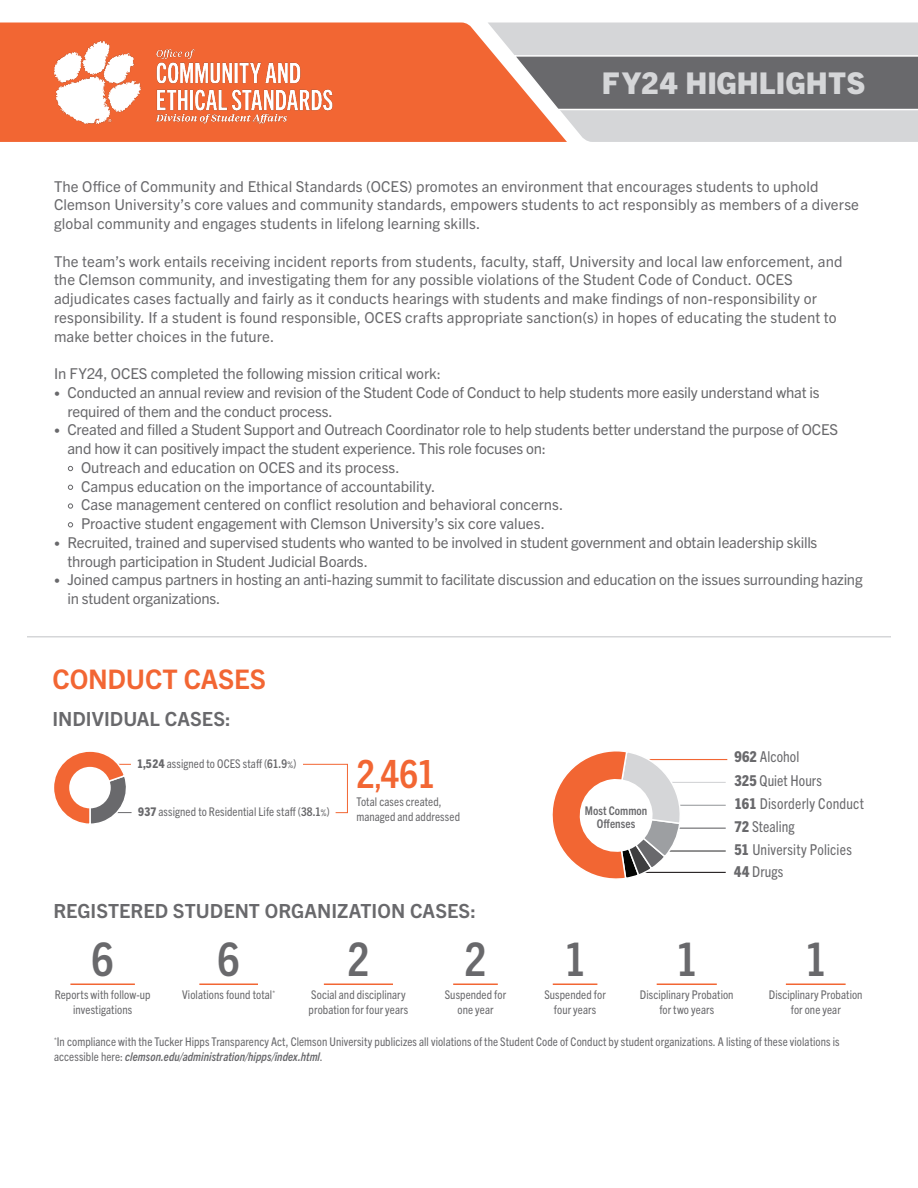
<style>
.page{position:relative;width:918px;height:1188px;background:#fff}
.page>*{position:absolute;margin:0;border:0;box-sizing:border-box;transform-origin:0 0}
.t1{font:700 condensed 46.5px "Trade Gothic Next LT Pro";color:#69696c}
.t2{font:700 condensed 39px "Trade Gothic Next LT Pro";color:#f26633}
.t3{font:800 30px "Trade Gothic Next LT Pro";letter-spacing:.01em;color:#d5d6d8}
.t4{font:700 27px "Trade Gothic Next LT Pro";letter-spacing:-.01em;color:#f26633}
.t5{font:700 19.5px "Trade Gothic Next LT Pro";color:#69696c}
.t6{font:15px/18.8px "Trade Gothic Next LT Pro";color:#69696c}
.t7{font:condensed 15px/23.2px "Trade Gothic Next LT Pro";letter-spacing:.01em;color:#69696c}
.t8{font:condensed 12px/15px "Trade Gothic Next LT Pro";letter-spacing:.005em;color:#69696c;text-align:center}
.t9{font:700 condensed 12px/13.5px "Trade Gothic Next LT Pro";letter-spacing:.005em;color:#69696c;text-align:center}
.s1{font-size:12px}
.s2{font-weight:800}
.s3{font-weight:700}
.s4{font-weight:700;font-size:9px}
.s5{font-size:30px}
.s6{font-weight:700;font-style:italic}
</style>
<div class="page">
<hr style="left:632px;top:872px;width:94px;height:1px;background:#231f20">
<hr style="left:658px;top:850px;width:68px;height:2px;background:#3e3e3f">
<hr style="left:660px;top:828px;width:66px;height:1px;background:#69696c">
<hr style="left:673px;top:805px;width:53px;height:1px;background:#9d9fa2">
<hr style="left:660px;top:782px;width:66px;height:1px;background:#d5d6d8">
<hr style="left:637px;top:759px;width:90px;height:1px;background:#f26633">
<svg style="left:552px;top:751px;width:132px;height:128px"></svg>
<div style="left:567px;top:22px;width:351px;height:120px;background:#d5d6d8"></div>
<svg style="left:0;top:22px;width:567px;height:120px;fill:#f26633"></svg>
<svg style="left:511px;top:54px;width:407px;height:58px"></svg>
<hr style="left:27px;top:636px;width:864px;height:2px;background:#d5d6d8">
<img style="left:35px;top:29px;width:319px;height:104px">
<hr style="left:199px;top:984px;width:59px;height:1px;background:#f26633">
<hr style="left:70px;top:984px;width:65px;height:1px;background:#f26633">
<hr style="left:324px;top:984px;width:69px;height:1px;background:#f26633">
<hr style="left:453px;top:984px;width:45px;height:1px;background:#f26633">
<hr style="left:553px;top:984px;width:44px;height:1px;background:#f26633">
<hr style="left:786px;top:984px;width:60px;height:1px;background:#f26633">
<hr style="left:657px;top:984px;width:60px;height:1px;background:#f26633">
<hr style="left:100px;top:812px;width:32px;height:1px;background:#69696c">
<svg style="left:303px;top:764px;width:45px;height:49px"></svg>
<svg style="left:54px;top:751px;width:77px;height:73px"></svg>
<div style="left:69px;top:767px;width:42px;height:41px;background:#fff;border-radius:50%"></div>
<h3 class="t3" style="left:602px;top:63px;width:265px">FY24 HIGHLIGHTS</h3>
<p class="t6" style="left:54px;top:176px;width:807px">The Office of Community and Ethical Standards (OCES) promotes an environment that encourages students to uphold<br>Clemson University’s core values and community standards, empowers students to act responsibly as members of a diverse global community and engages students in lifelong learning skills.</p>
<p class="t6" style="left:54px;top:251px;width:790px">The team’s work entails receiving incident reports from students, faculty, staff, University and local law enforcement, and the Clemson community, and investigating them for any possible violations of the Student Code of Conduct. OCES adjudicates cases factually and fairly as it conducts hearings with students and make findings of non-responsibility or responsibility. If a student is found responsible, OCES crafts appropriate sanction(s) in hopes of educating the student to make better choices in the future.</p>
<p class="t6" style="left:54px;top:363px;width:389px">In FY24, OCES completed the following mission critical work:</p>
<p class="t6" style="left:68px;top:382px;width:754px;text-indent:-14px"><span class="s1">•</span> Conducted an annual review and revision of the Student Code of Conduct to help students more easily understand what is required of them and the conduct process.</p>
<p class="t6" style="left:68px;top:420px;width:772px;text-indent:-14px"><span class="s1">•</span> Created and filled a Student Support and Outreach Coordinator role to help students better understand the purpose of OCES and how it can positively impact the student experience. This role focuses on:</p>
<p class="t6" style="left:68px;top:457px;width:334px"><span class="s1">•</span> Outreach and education on OCES and its process.</p>
<p class="t6" style="left:68px;top:476px;width:369px"><span class="s1">•</span> Campus education on the importance of accountability.</p>
<p class="t6" style="left:68px;top:495px;width:497px"><span class="s1">•</span> Case management centered on conflict resolution and behavioral concerns.</p>
<p class="t6" style="left:68px;top:513px;width:479px"><span class="s1">•</span> Proactive student engagement with Clemson University’s six core values.</p>
<p class="t6" style="left:68px;top:532px;width:751px;text-indent:-14px"><span class="s1">•</span> Recruited, trained and supervised students who wanted to be involved in student government and obtain leadership skills through participation in Student Judicial Boards.</p>
<p class="t6" style="left:68px;top:570px;width:797px;text-indent:-14px"><span class="s1">•</span> Joined campus partners in hosting an anti-hazing summit to facilitate discussion and education on the issues surrounding hazing in student organizations.</p>
<h3 class="t4" style="left:52px;top:661px;width:215px">CONDUCT CASES</h3>
<h3 class="t5" style="left:52px;top:706px;width:180px">INDIVIDUAL CASES:</h3>
<p class="t8" style="left:137px;top:755px;width:161px"><span class="s2">1,524</span> assigned to OCES staff (<span class="s3">61.9</span><span class="s4">%</span>)</p>
<p class="t8" style="left:138px;top:803px;width:193px"><span class="s2">937</span> assigned to Residential Life staff (<span class="s3">38.1</span><span class="s4">%</span>)</p>
<h2 class="t2" style="left:356px;top:747px;width:81px">2<span class="s5">,</span>461</h2>
<p class="t8" style="left:356px;top:794px;width:105px;text-align:left">Total cases created, managed and addressed</p>
<p class="t9" style="left:585px;top:803px;width:64px">Most Common<br>Offenses</p>
<p class="t7" style="left:734px;top:744px;width:131px"><span class="s2">962</span> Alcohol<br><span class="s2">325</span> Quiet Hours<br><span class="s2">161</span> Disorderly Conduct<br><span class="s2">72</span> Stealing<br><span class="s2">51</span> University Policies</p>
<p class="t7" style="left:734px;top:859px;width:51px"><span class="s2">44</span> Drugs</p>
<h3 class="t5" style="left:53px;top:897px;width:424px">REGISTERED STUDENT ORGANIZATION CASES:</h3>
<h1 class="t1" style="left:92px;top:927px;width:24px">6</h1>
<p class="t8" style="left:55px;top:987px;width:97px">Reports with follow-up investigations</p>
<h1 class="t1" style="left:218px;top:927px;width:24px">6</h1>
<p class="t8" style="left:182px;top:987px;width:95px">Violations found total<sup>*</sup></p>
<h1 class="t1" style="left:347px;top:927px;width:24px">2</h1>
<p class="t8" style="left:309px;top:987px;width:101px;text-align:left">Social and disciplinary probation for four years</p>
<h1 class="t1" style="left:464px;top:927px;width:24px">2</h1>
<p class="t8" style="left:445px;top:987px;width:63px">Suspended for one year</p>
<h1 class="t1" style="left:805px;top:927px;width:24px">1</h1>
<p class="t8" style="left:769px;top:987px;width:95px">Disciplinary Probation for one year</p>
<p class="t8" style="left:54px;top:1033px;width:787px;text-align:left"><sup>*</sup>In compliance with the Tucker Hipps Transparency Act, Clemson University publicizes all violations of the Student Code of Conduct by student organizations. A listing of these violations is accessible here: <span class="s6">clemson.edu/administration/hipps/index.html</span>.</p>
<h1 class="t1" style="left:564px;top:927px;width:24px">1</h1>
<p class="t8" style="left:544px;top:987px;width:63px">Suspended for four years</p>
<h1 class="t1" style="left:676px;top:927px;width:24px">1</h1>
<p class="t8" style="left:640px;top:987px;width:95px">Disciplinary Probation for two years</p>
</div>
